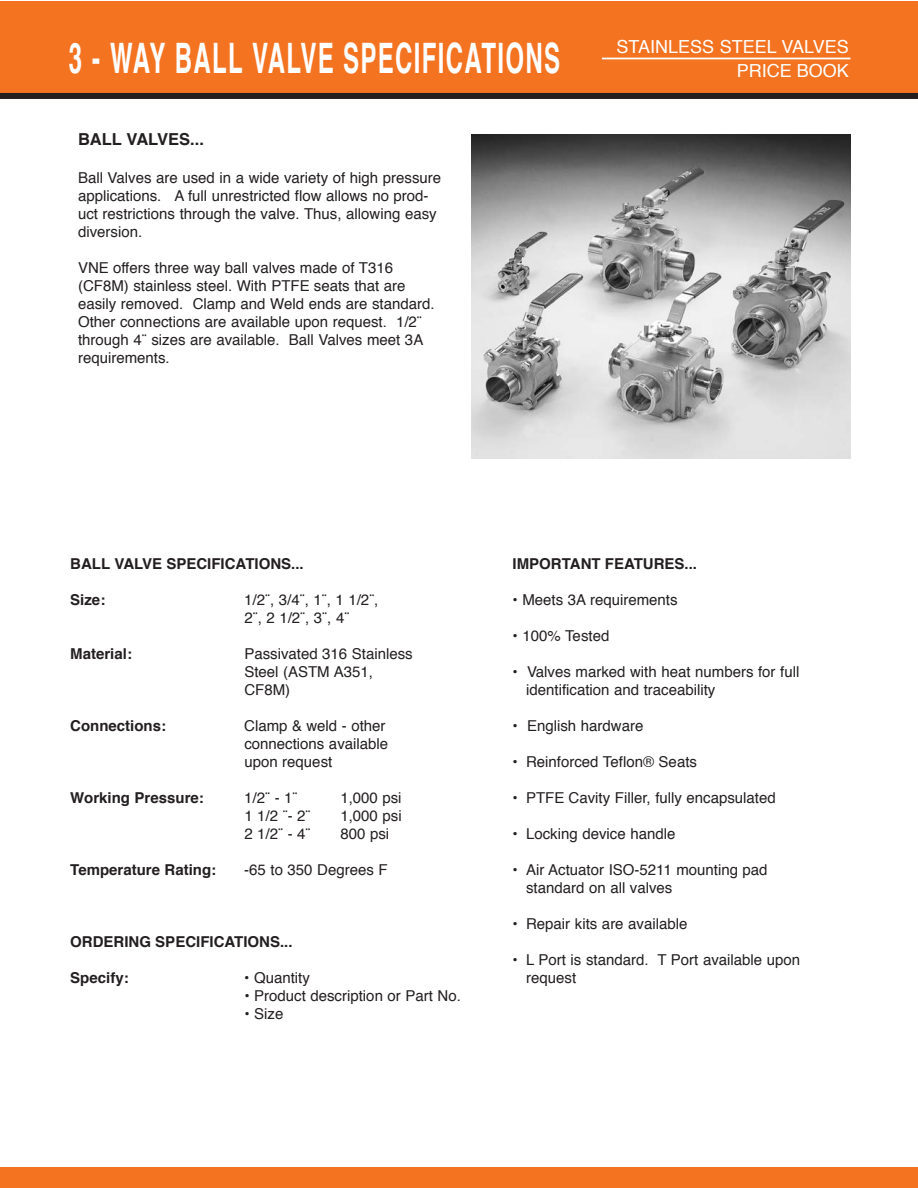
<style>
.page{position:relative;width:918px;height:1188px;background:#fff}
.page>*{position:absolute;margin:0;border:0;box-sizing:border-box;transform-origin:0 0}
.t1{font:700 42px "Helvetica";letter-spacing:.055em;color:#fff;scale:.57 1}
.t2{font:18px/24px "Helvetica";color:#fff;text-align:right}
.t3{font:700 16.5px "Helvetica";color:#231f20}
.t4{font:15px/18px "Helvetica";color:#231f20}
.t5{font:700 15px "Helvetica";color:#231f20}
</style>
<div class="page">
<div style="left:0;top:2px;width:918px;height:97px;background:#f47321"></div>
<div style="left:0;top:93px;width:918px;height:6px;background:#231f20"></div>
<hr style="left:602px;top:58px;width:248px;height:1px;background:#fff">
<div style="left:0;top:1167px;width:918px;height:21px;background:#f47321"></div>
<img style="left:471px;top:134px;width:380px;height:324px">
<h1 class="t1" style="left:69px;top:41px;width:863px">3 - WAY BALL VALVE SPECIFICATIONS</h1>
<p class="t2" style="left:616px;top:37px;width:234px">STAINLESS STEEL VALVES<br>PRICE BOOK</p>
<p class="t3" style="left:78px;top:132px;width:127px">BALL VALVES...</p>
<p class="t4" style="left:78px;top:170px;width:365px">Ball Valves are used in a wide variety of high pressure applications. A full unrestricted flow allows no prod&shy;uct restrictions through the valve. Thus, allowing easy diversion.</p>
<p class="t4" style="left:78px;top:260px;width:358px">VNE offers three way ball valves made of T316 (CF8M) stainless steel. With PTFE seats that are easily removed. Clamp and Weld ends are standard.<br>Other connections are available upon request. 1/2¨ through 4¨ sizes are available. Ball Valves meet 3A requirements.</p>
<p class="t5" style="left:70px;top:557px;width:235px">BALL VALVE SPECIFICATIONS...</p>
<p class="t5" style="left:70px;top:593px;width:37px">Size:</p>
<p class="t4" style="left:244px;top:592px;width:136px">1/2¨, 3/4¨, 1¨, 1 1/2¨,<br>2¨, 2 1/2¨, 3¨, 4¨</p>
<p class="t5" style="left:70px;top:647px;width:63px">Material:</p>
<p class="t4" style="left:244px;top:646px;width:170px">Passivated 316 Stainless<br>Steel (ASTM A351,<br>CF8M)</p>
<p class="t5" style="left:70px;top:719px;width:97px">Connections:</p>
<p class="t4" style="left:244px;top:718px;width:145px">Clamp &amp; weld - other connections available upon request</p>
<p class="t5" style="left:70px;top:791px;width:135px">Working Pressure:</p>
<p class="t4" style="left:244px;top:790px;width:55px">1/2¨ - 1¨</p>
<p class="t4" style="left:340px;top:790px;width:63px">1,000 psi</p>
<p class="t4" style="left:244px;top:808px;width:68px">1 1/2 ¨- 2¨</p>
<p class="t4" style="left:340px;top:808px;width:63px">1,000 psi</p>
<p class="t4" style="left:244px;top:826px;width:68px">2 1/2¨ - 4¨</p>
<p class="t4" style="left:340px;top:826px;width:50px">800 psi</p>
<p class="t5" style="left:70px;top:863px;width:147px">Temperature Rating:</p>
<p class="t4" style="left:244px;top:862px;width:145px">-65 to 350 Degrees F</p>
<p class="t5" style="left:70px;top:935px;width:224px">ORDERING SPECIFICATIONS...</p>
<p class="t5" style="left:70px;top:971px;width:60px">Specify:</p>
<p class="t4" style="left:244px;top:970px;width:67px">• Quantity</p>
<p class="t4" style="left:244px;top:988px;width:218px">• Product description or Part No.</p>
<p class="t4" style="left:244px;top:1006px;width:41px">• Size</p>
<p class="t5" style="left:513px;top:557px;width:186px">IMPORTANT FEATURES...</p>
<p class="t4" style="left:513px;top:592px;width:166px">• Meets 3A requirements</p>
<p class="t4" style="left:513px;top:628px;width:98px">• 100% Tested</p>
<p class="t4" style="left:526px;top:664px;width:275px;text-indent:-14px">• Valves marked with heat numbers for full identification and traceability</p>
<p class="t4" style="left:513px;top:718px;width:132px">• English hardware</p>
<p class="t4" style="left:513px;top:754px;width:186px">• Reinforced Teflon® Seats</p>
<p class="t4" style="left:513px;top:790px;width:265px">• PTFE Cavity Filler, fully encapsulated</p>
<p class="t4" style="left:513px;top:826px;width:164px">• Locking device handle</p>
<p class="t4" style="left:526px;top:862px;width:243px;text-indent:-14px">• Air Actuator ISO-5211 mounting pad standard on all valves</p>
<p class="t4" style="left:513px;top:916px;width:176px">• Repair kits are available</p>
<p class="t4" style="left:526px;top:952px;width:276px;text-indent:-14px">• L Port is standard. T Port available upon request</p>
</div>
